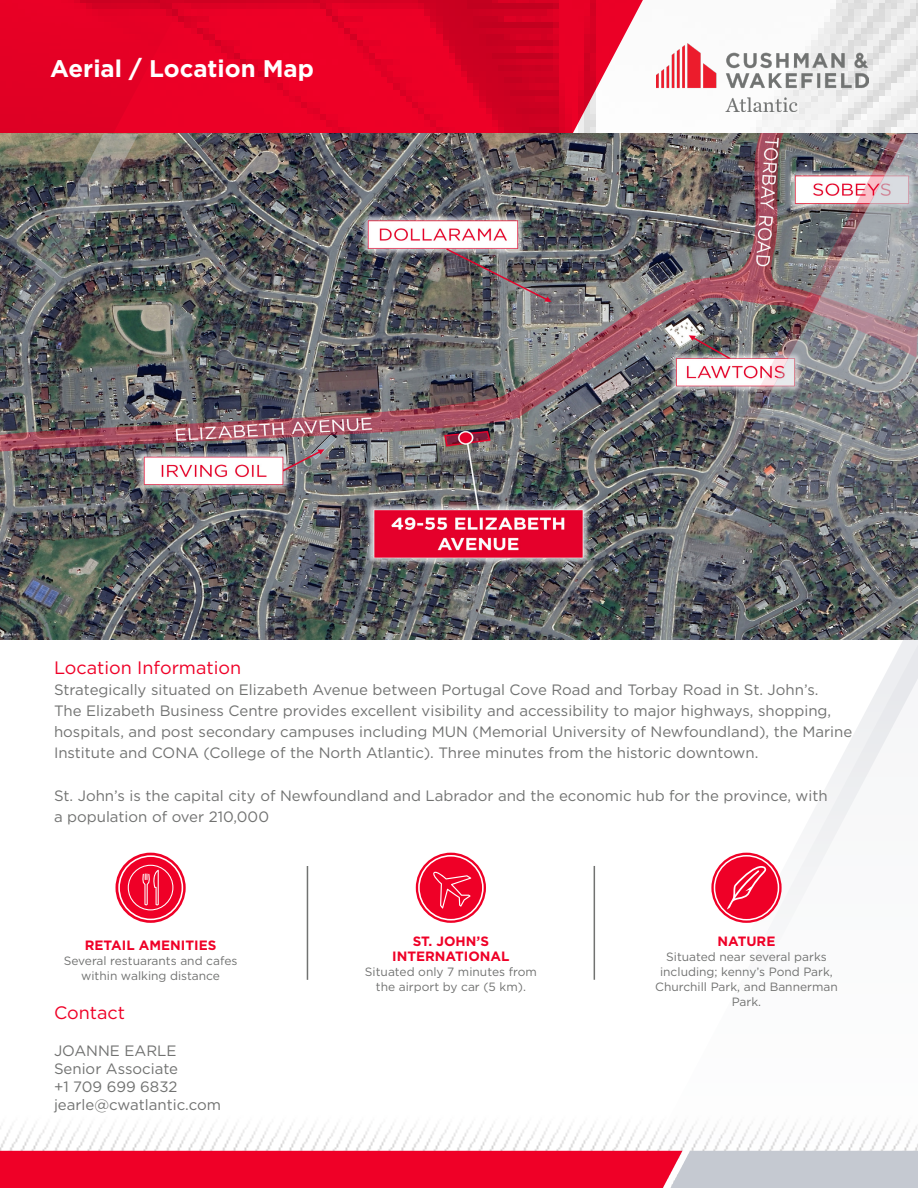
<style>
.page{position:relative;width:918px;height:1188px;background:#fff}
.page>*{position:absolute;margin:0;border:0;box-sizing:border-box;transform-origin:0 0}
.t1{font:700 24px "Gotham";color:#fff}
.t2{font:18px "Gotham";color:#ef0027}
.t3{font:15px "Gotham";color:#717271}
.t4{font:700 13.5px "Gotham";color:#ef0027}
.t5{font:12px/15px "Gotham";color:#717271;text-align:center}
</style>
<div class="page">
<img style="left:643px;top:0;width:275px;height:134px">
<img style="left:657px;top:44px;width:211px;height:68px">
<svg style="left:0;top:0;width:643px;height:134px;background:#e30e30"></svg>
<img style="left:0;top:134px;width:711px;height:505px">
<img style="left:654px;top:134px;width:264px;height:479px">
<img style="left:702px;top:134px;width:205px;height:363px">
<img style="left:0;top:134px;width:138px;height:268px">
<svg style="left:711px;top:613px;width:207px;height:310px"></svg>
<img style="left:0;top:1122px;width:918px;height:29px">
<svg style="left:0;top:1151px;width:918px;height:37px;background:#e43654"></svg>
<svg style="left:116px;top:853px;width:70px;height:70px"></svg>
<svg style="left:118px;top:855px;width:65px;height:65px"></svg>
<div style="left:416px;top:853px;width:70px;height:70px;background:#ef0027;border-radius:50%"></div>
<svg style="left:418px;top:855px;width:66px;height:66px"></svg>
<svg style="left:711px;top:853px;width:71px;height:70px"></svg>
<svg style="left:714px;top:855px;width:65px;height:66px"></svg>
<hr style="left:307px;top:866px;width:1px;height:114px;background:#717271">
<hr style="left:594px;top:866px;width:1px;height:114px;background:#717271">
<p class="t1" style="left:50px;top:53px;width:265px">Aerial / Location Map</p>
<p class="t2" style="left:54px;top:656px;width:189px">Location Information</p>
<p class="t3" style="left:54px;top:680px;width:766px">Strategically situated on Elizabeth Avenue between Portugal Cove Road and Torbay Road in St. John’s.</p>
<p class="t3" style="left:54px;top:701px;width:779px">The Elizabeth Business Centre provides excellent visibility and accessibility to major highways, shopping,</p>
<p class="t3" style="left:54px;top:722px;width:800px">hospitals, and post secondary campuses including MUN (Memorial University of Newfoundland), the Marine</p>
<p class="t3" style="left:54px;top:743px;width:706px">Institute and CONA (College of the North Atlantic). Three minutes from the historic downtown.</p>
<p class="t3" style="left:54px;top:786px;width:775px">St. John’s is the capital city of Newfoundland and Labrador and the economic hub for the province, with</p>
<p class="t3" style="left:54px;top:807px;width:217px">a population of over 210,000</p>
<p class="t4" style="left:85px;top:936px;width:133px">RETAIL AMENITIES</p>
<p class="t5" style="left:64px;top:953px;width:175px">Several restuarants and cafes within walking distance</p>
<p class="t2" style="left:54px;top:1001px;width:73px">Contact</p>
<p class="t3" style="left:54px;top:1042px;width:124px">JOANNE EARLE</p>
<p class="t3" style="left:54px;top:1060px;width:126px">Senior Associate</p>
<p class="t3" style="left:54px;top:1078px;width:125px">+1 709 699 6832</p>
<p class="t3" style="left:54px;top:1096px;width:168px">jearle@cwatlantic.com</p>
<p class="t4" style="left:413px;top:933px;width:78px">ST. JOHN’S</p>
<p class="t4" style="left:392px;top:948px;width:119px">INTERNATIONAL</p>
<p class="t5" style="left:365px;top:964px;width:173px">Situated only 7 minutes from the airport by car (5 km).</p>
<p class="t4" style="left:718px;top:933px;width:59px">NATURE</p>
<p class="t5" style="left:655px;top:949px;width:184px">Situated near several parks including; kenny’s Pond Park,<br>Churchill Park, and Bannerman<br>Park.</p>
</div>
